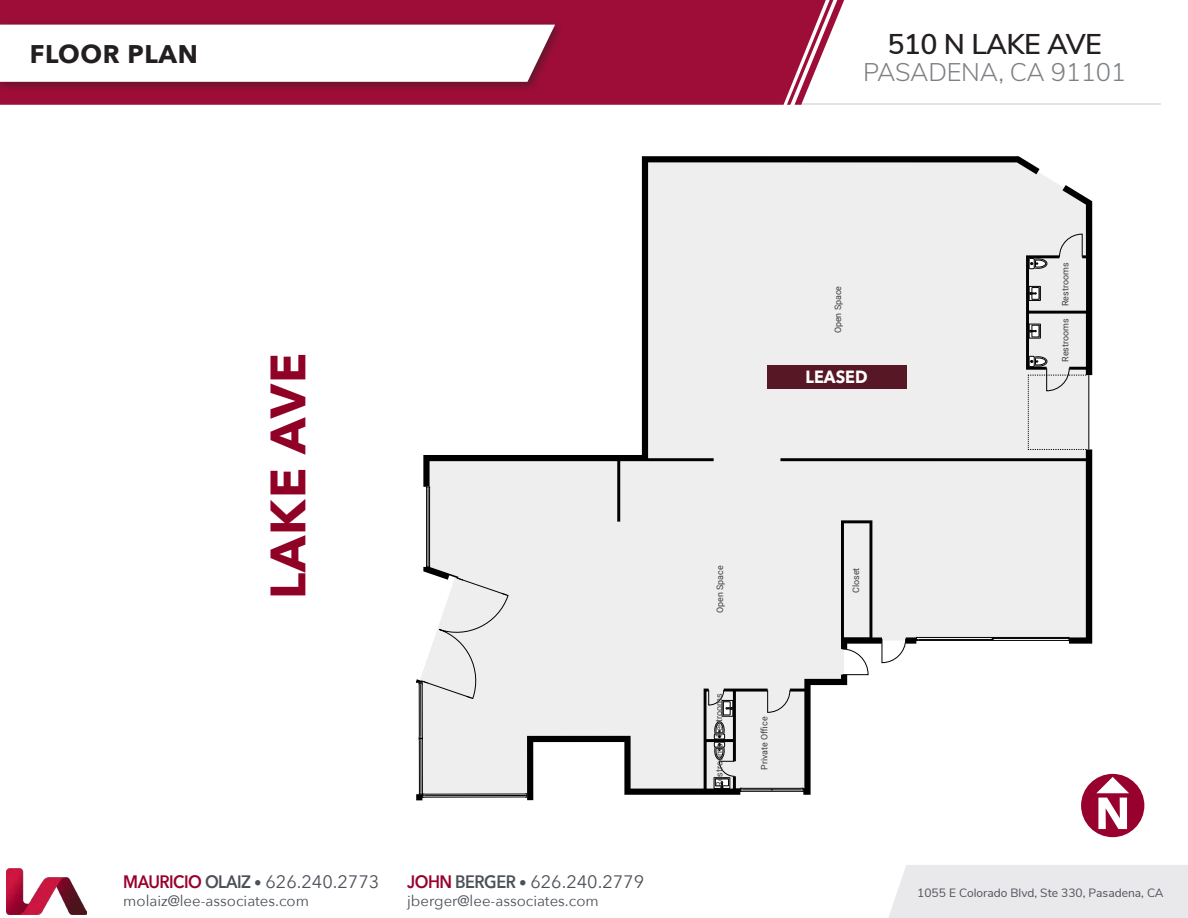
<style>
.page{position:relative;width:1188px;height:918px;background:#fff}
.page>*{position:absolute;margin:0;border:0;box-sizing:border-box;transform-origin:0 0}
.t1{font:700 49.5px "Avenir Next";color:#900126}
.t2{font:600 28.5px "Nunito Sans";letter-spacing:-.02em;color:#231f20}
.t3{font:300 25.5px "Nunito Sans";letter-spacing:-.01em;color:#7e8083}
.t4{font:700 25.5px "Avenir Next";letter-spacing:.025em;color:#231f20}
.t5{font:18px "Avenir Next";color:#4c5159}
.t6{font:700 17.7px "Avenir Next";color:#fff;scale:.92 1}
.t7{font:15px "Avenir Next";color:#4c5159}
.t8{font:12px "Nunito Sans";color:#4d525a}
.t9{font:12px "Nunito Sans";letter-spacing:.27em;color:#4d525a}
.t10{font:8.85px "Roboto";color:#3f3f3f}
.s1{font-weight:600;color:#98012d}
.s2{font-weight:600}
.s3{font-size:15px}
</style>
<div class="page">
<hr style="left:800px;top:103px;width:361px;height:2px;background:#dbdadc">
<div style="left:0;top:0;width:787px;height:105px;background:#9d0d38"></div>
<div style="left:0;top:19px;width:565px;height:73px;background:#231f20;opacity:.5"></div>
<svg style="left:0;top:25px;width:555px;height:57px"></svg>
<svg style="left:787px;top:0;width:57px;height:105px"></svg>
<div style="left:888px;top:865px;width:300px;height:53px;background:#e9e8ea"></div>
<img style="left:7px;top:868px;width:79px;height:47px">
<svg style="left:416px;top:156px;width:676px;height:644px"></svg>
<svg style="left:419px;top:162px;width:670px;height:635px;fill:#eeeeef"></svg>
<svg style="left:1059px;top:234px;width:23px;height:23px"></svg>
<hr style="left:1088px;top:375px;width:1px;height:74px;background:#000">
<svg style="left:1028px;top:356px;width:58px;height:94px;background:#dededf"></svg>
<div style="left:1029px;top:324px;width:12px;height:14px;border:1px solid #000"></div>
<svg style="left:1030px;top:325px;width:10px;height:12px"></svg>
<svg style="left:882px;top:639px;width:24px;height:24px"></svg>
<svg style="left:842px;top:649px;width:26px;height:26px"></svg>
<hr style="left:427px;top:487px;width:3px;height:80px;background:#fff">
<hr style="left:429px;top:487px;width:1px;height:80px;background:#000">
<hr style="left:426px;top:487px;width:1px;height:80px;background:#000">
<hr style="left:428px;top:487px;width:1px;height:80px;background:#000">
<hr style="left:916px;top:637px;width:153px;height:3px;background:#fff">
<hr style="left:916px;top:637px;width:153px;height:1px;background:#000">
<hr style="left:916px;top:640px;width:153px;height:1px;background:#000">
<hr style="left:993px;top:638px;width:76px;height:1px;background:#000">
<hr style="left:916px;top:639px;width:77px;height:1px;background:#000">
<svg style="left:419px;top:577px;width:109px;height:221px;background:#e5e5e6"></svg>
<svg style="left:767px;top:690px;width:23px;height:23px"></svg>
<hr style="left:740px;top:788px;width:63px;height:3px;background:#fff">
<hr style="left:740px;top:788px;width:63px;height:1px;background:#000">
<hr style="left:740px;top:791px;width:63px;height:1px;background:#000">
<hr style="left:740px;top:790px;width:63px;height:1px;background:#000">
<svg style="left:714px;top:721px;width:28px;height:70px;background:#a8a8a8"></svg>
<div style="left:722px;top:700px;width:11px;height:16px;border:1px solid #000"></div>
<svg style="left:708px;top:690px;width:24px;height:25px"></svg>
<div style="left:1029px;top:258px;width:5px;height:11px;border:1px solid #000"></div>
<svg style="left:1030px;top:258px;width:18px;height:11px"></svg>
<div style="left:1029px;top:286px;width:12px;height:15px;border:1px solid #000"></div>
<svg style="left:1030px;top:287px;width:10px;height:13px"></svg>
<div style="left:1081px;top:774px;width:63px;height:63px;background:#98012d;border-radius:50%"></div>
<svg style="left:1096px;top:777px;width:33px;height:52px"></svg>
<div style="left:767px;top:365px;width:139px;height:24px;background:#581724"></div>
<h3 class="t4" style="left:30px;top:32px;width:170px">FLOOR PLAN</h3>
<h1 class="t1" style="left:245px;top:599px;width:247px;rotate:-90deg">LAKE AVE</h1>
<h3 class="t5" style="left:123px;top:867px;width:257px"><span class="s1">MAURICIO</span> <span class="s2">OLAIZ</span> <span class="s3">•</span> 626.240.2773</h3>
<h3 class="t7" style="left:123px;top:888px;width:187px">molaiz@lee-associates.com</h3>
<h3 class="t5" style="left:407px;top:867px;width:239px"><span class="s1">JOHN</span> <span class="s2">BERGER</span> <span class="s3">•</span> 626.240.2779</h3>
<h3 class="t7" style="left:407px;top:888px;width:193px">jberger@lee-associates.com</h3>
<h2 class="t2" style="left:887px;top:24px;width:216px">510 N LAKE AVE</h2>
<h3 class="t3" style="left:863px;top:54px;width:265px">PASADENA, CA 91101</h3>
<p class="t10" style="left:832px;top:333px;width:49px;rotate:-90deg">Open Space</p>
<p class="t10" style="left:1059px;top:306px;width:45px;rotate:-90deg">Restrooms</p>
<p class="t10" style="left:1059px;top:362px;width:45px;rotate:-90deg">Restrooms</p>
<h3 class="t6" style="left:806px;top:362px;width:69px">LEASED</h3>
<p class="t10" style="left:714px;top:613px;width:49px;rotate:-90deg">Open Space</p>
<p class="t10" style="left:713px;top:737px;width:45px;rotate:-90deg">Restrooms</p>
<p class="t10" style="left:713px;top:787px;width:45px;rotate:-90deg">Restrooms</p>
<p class="t10" style="left:758px;top:770px;width:54px;rotate:-90deg">Private Office</p>
<p class="t10" style="left:850px;top:593px;width:27px;rotate:-90deg">Closet</p>
<h3 class="t9" style="left:997px;top:883px;width:171px">LEE-PASADENA.COM</h3>
<h3 class="t8" style="left:917px;top:884px;width:248px">1055 E Colorado Blvd, Ste 330, Pasadena, CA</h3>
</div>
